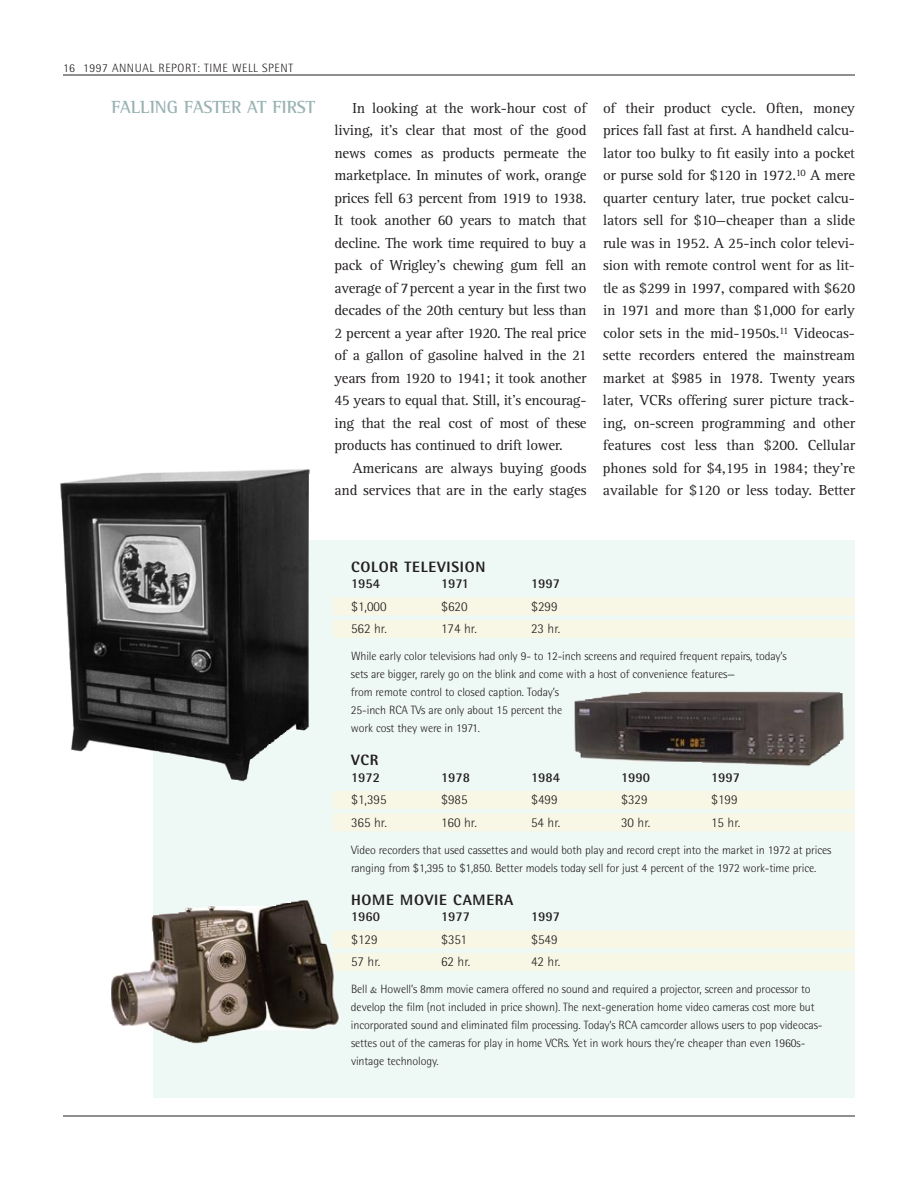
<style>
.page{position:relative;width:918px;height:1188px;background:#fff}
.page>*{position:absolute;margin:0;border:0;box-sizing:border-box;transform-origin:0 0}
.t1{font:700 18px "Rotis Semi Serif";letter-spacing:-.01em;color:#99b2b1}
.t2{font:15px/22.5px "Rotis Serif";letter-spacing:-.01em;color:#231f20;text-align:justify}
.t3{font:800 15px "Rotis Semi Sans";letter-spacing:.05em;color:#231f20}
.t4{font:300 13.5px "Rotis Semi Sans";color:#231f20}
.t5{font:700 13.5px "Rotis Semi Sans";color:#231f20}
.t6{font:300 12px/18px "Rotis Semi Sans";letter-spacing:-.01em;color:#231f20}
.t7{font:300 12px "Rotis Semi Sans";letter-spacing:.045em;color:#231f20}
.s1{font-family:"Poetica Chancery I";font-weight:400}
</style>
<div class="page">
<div style="left:153px;top:540px;width:702px;height:558px;background:#eef8f5"></div>
<hr style="left:63px;top:75px;width:792px;height:1px;background:#231f20">
<hr style="left:63px;top:1116px;width:792px;height:1px;background:#231f20">
<div style="left:333px;top:597px;width:522px;height:18px;background:#f8f7e5"></div>
<div style="left:333px;top:620px;width:522px;height:18px;background:#f8f7e5"></div>
<div style="left:333px;top:791px;width:522px;height:18px;background:#f8f7e5"></div>
<div style="left:333px;top:813px;width:522px;height:18px;background:#f8f7e5"></div>
<div style="left:333px;top:930px;width:522px;height:18px;background:#f8f7e5"></div>
<div style="left:333px;top:953px;width:522px;height:18px;background:#f8f7e5"></div>
<img style="left:574px;top:692px;width:270px;height:74px">
<img style="left:111px;top:900px;width:229px;height:144px">
<img style="left:60px;top:469px;width:250px;height:313px">
<p class="t7" style="left:63px;top:63px;width:232px">16 1997 ANNUAL REPORT: TIME WELL SPENT</p>
<p class="t1" style="left:111px;top:99px;width:205px">FALLING FASTER AT FIRST</p>
<p class="t2" style="left:334px;top:97px;width:254px;text-indent:18px">In looking at the work-hour cost of living, it’s clear that most of the good news comes as products permeate the marketplace. In minutes of work, orange prices fell 63 percent from 1919 to 1938.<br>It took another 60 years to match that decline. The work time required to buy a pack of Wrigley’s chewing gum fell an average of 7percent a year in the first two decades of the 20th century but less than 2 percent a year after 1920. The real price of a gallon of gasoline halved in the 21 years from 1920 to 1941; it took another 45 years to equal that. Still, it’s encourag&shy;ing that the real cost of most of these products has continued to drift lower.</p>
<p class="t2" style="left:334px;top:457px;width:254px;text-align:right">Americans are always buying goods and services that are in the early stages</p>
<p class="t2" style="left:603px;top:97px;width:254px">of their product cycle. Often, money prices fall fast at first. A handheld calcu&shy;lator too bulky to fit easily into a pocket or purse sold for $120 in 1972.<sup>10</sup> A mere quarter century later, true pocket calcu&shy;lators sell for $10—cheaper than a slide rule was in 1952. A 25-inch color televi&shy;sion with remote control went for as lit&shy;tle as $299 in 1997, compared with $620 in 1971 and more than $1,000 for early color sets in the mid-1950s.<sup>11</sup> Videocas&shy;sette recorders entered the mainstream market at $985 in 1978. Twenty years later, VCRs offering surer picture track&shy;ing, on-screen programming and other features cost less than $200. Cellular phones sold for $4,195 in 1984; they’re available for $120 or less today. Better</p>
<p class="t3" style="left:351px;top:561px;width:136px">COLOR TELEVISION</p>
<p class="t5" style="left:351px;top:579px;width:30px">1954</p>
<p class="t5" style="left:441px;top:579px;width:29px">1971</p>
<p class="t5" style="left:531px;top:579px;width:30px">1997</p>
<p class="t4" style="left:351px;top:601px;width:37px">$1,000</p>
<p class="t4" style="left:441px;top:601px;width:28px">$620</p>
<p class="t4" style="left:531px;top:601px;width:28px">$299</p>
<p class="t4" style="left:351px;top:624px;width:37px">562 hr.</p>
<p class="t4" style="left:441px;top:624px;width:37px">174 hr.</p>
<p class="t4" style="left:531px;top:624px;width:31px">23 hr.</p>
<p class="t6" style="left:351px;top:649px;width:437px">While early color televisions had only 9- to 12-inch screens and required frequent repairs, today’s sets are bigger, rarely go on the blink and come with a host of convenience features—<br>from remote control to closed caption. Today’s<br>25-inch RCA TVs are only about 15 percent the<br>work cost they were in 1971.</p>
<p class="t3" style="left:351px;top:754px;width:29px">VCR</p>
<p class="t5" style="left:351px;top:772px;width:30px">1972</p>
<p class="t5" style="left:441px;top:772px;width:30px">1978</p>
<p class="t5" style="left:531px;top:772px;width:30px">1984</p>
<p class="t5" style="left:621px;top:772px;width:30px">1990</p>
<p class="t5" style="left:711px;top:772px;width:30px">1997</p>
<p class="t4" style="left:351px;top:795px;width:37px">$1,395</p>
<p class="t4" style="left:441px;top:795px;width:28px">$985</p>
<p class="t4" style="left:531px;top:795px;width:28px">$499</p>
<p class="t4" style="left:621px;top:795px;width:28px">$329</p>
<p class="t4" style="left:711px;top:795px;width:28px">$199</p>
<p class="t4" style="left:351px;top:817px;width:37px">365 hr.</p>
<p class="t4" style="left:441px;top:817px;width:37px">160 hr.</p>
<p class="t4" style="left:531px;top:817px;width:31px">54 hr.</p>
<p class="t4" style="left:621px;top:817px;width:31px">30 hr.</p>
<p class="t4" style="left:711px;top:817px;width:31px">15 hr.</p>
<p class="t6" style="left:351px;top:842px;width:482px">Video recorders that used cassettes and would both play and record crept into the market in 1972 at prices ranging from $1,395 to $1,850. Better models today sell for just 4 percent of the 1972 work-time price.</p>
<p class="t3" style="left:351px;top:894px;width:164px">HOME MOVIE CAMERA</p>
<p class="t5" style="left:351px;top:912px;width:30px">1960</p>
<p class="t5" style="left:441px;top:912px;width:30px">1977</p>
<p class="t5" style="left:531px;top:912px;width:30px">1997</p>
<p class="t4" style="left:351px;top:934px;width:28px">$129</p>
<p class="t4" style="left:441px;top:934px;width:28px">$351</p>
<p class="t4" style="left:531px;top:934px;width:28px">$549</p>
<p class="t4" style="left:351px;top:957px;width:31px">57 hr.</p>
<p class="t4" style="left:441px;top:957px;width:31px">62 hr.</p>
<p class="t4" style="left:531px;top:957px;width:31px">42 hr.</p>
<p class="t6" style="left:351px;top:982px;width:473px">Bell <span class="s1">&amp;</span> Howell’s 8mm movie camera offered no sound and required a projector, screen and processor to develop the film (not included in price shown). The next-generation home video cameras cost more but incorporated sound and eliminated film processing. Today’s RCA camcorder allows users to pop videocas&shy;settes out of the cameras for play in home VCRs. Yet in work hours they’re cheaper than even 1960s&shy;vintage technology.</p>
</div>
